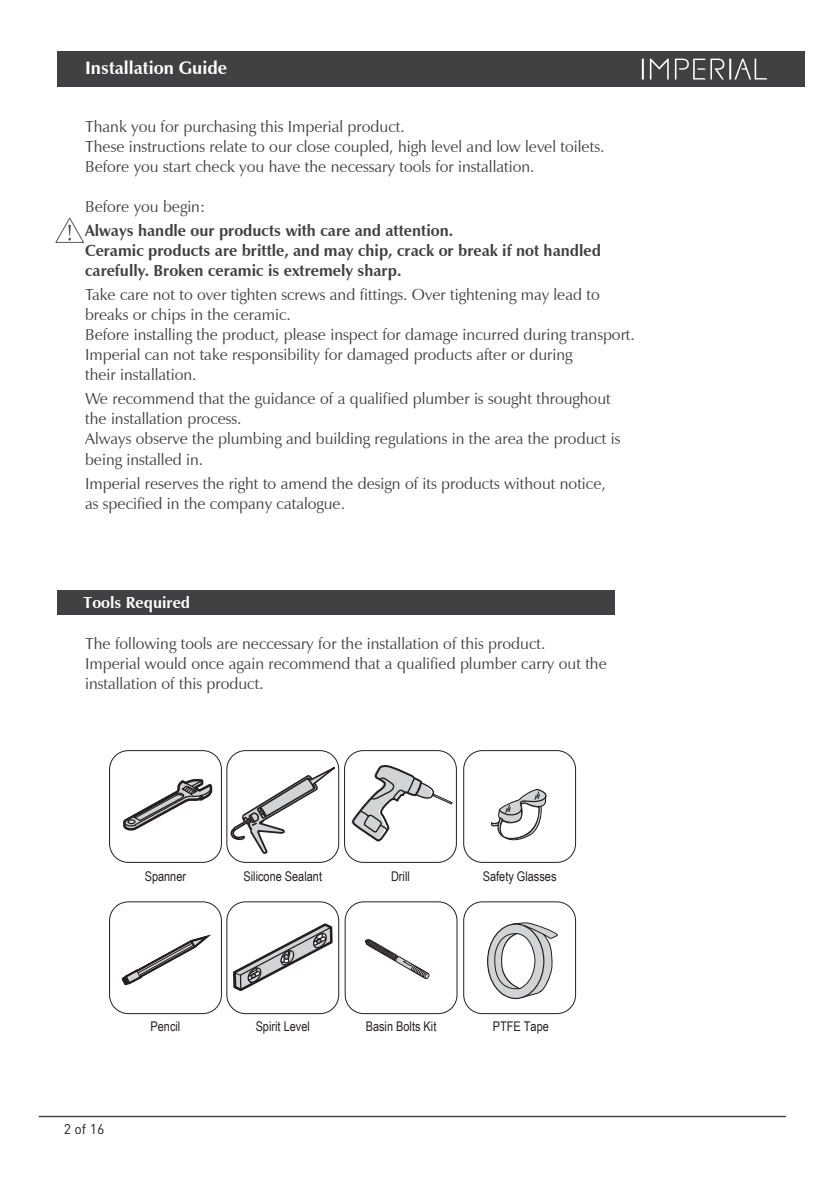
<style>
.page{position:relative;width:840px;height:1191px;background:#fff}
.page>*{position:absolute;margin:0;border:0;box-sizing:border-box;transform-origin:0 0}
.t1{font:700 18px "Zapf Humanist 601 BT";color:#fff}
.t2{font:16px/20px "Zapf Humanist 601 BT";color:#414042}
.t3{font:700 16px/20px "Zapf Humanist 601 BT";color:#414042}
.t4{font:700 16px "Zapf Humanist 601 BT";color:#fff}
.t5{font:14px "DIN";color:#231f20}
.t6{font:13.4px "Arial Narrow";color:#231f20}
.t7{font:13.4px "Arial Narrow";color:#221f1f}
</style>
<div class="page">
<div style="left:57px;top:590px;width:557px;height:25px;background:#414042"></div>
<div style="left:57px;top:52px;width:746px;height:35px;background:#414042"></div>
<svg style="left:55px;top:217px;width:29px;height:26px"></svg>
<div style="left:226px;top:901px;width:113px;height:112px;border:1px solid #231f20;border-radius:19px"></div>
<svg style="left:231px;top:923px;width:103px;height:92px"></svg>
<div style="left:109px;top:901px;width:112px;height:112px;border:1px solid #231f20;border-radius:19px"></div>
<svg style="left:121px;top:934px;width:90px;height:52px"></svg>
<svg style="left:122px;top:750px;width:91px;height:81px"></svg>
<div style="left:109px;top:750px;width:112px;height:112px;border:1px solid #231f20;border-radius:19px"></div>
<div style="left:226px;top:750px;width:113px;height:112px;border:1px solid #231f20;border-radius:19px"></div>
<div style="left:344px;top:750px;width:112px;height:112px;border:1px solid #231f20;border-radius:19px"></div>
<svg style="left:228px;top:758px;width:225px;height:97px"></svg>
<div style="left:345px;top:901px;width:112px;height:112px;border:1px solid #231f20;border-radius:19px"></div>
<svg style="left:364px;top:939px;width:66px;height:41px"></svg>
<div style="left:463px;top:901px;width:112px;height:112px;border:1px solid #231f20;border-radius:19px"></div>
<div style="left:463px;top:750px;width:112px;height:112px;border:1px solid #231f20;border-radius:19px"></div>
<svg style="left:491px;top:788px;width:55px;height:53px"></svg>
<svg style="left:487px;top:924px;width:56px;height:74px"></svg>
<svg style="left:492px;top:922px;width:66px;height:76px"></svg>
<hr style="left:39px;top:1115px;width:746px;height:2px;background:#414042">
<hr style="left:641px;top:59px;width:2px;height:21px;background:#fff">
<svg style="left:649px;top:59px;width:19px;height:21px"></svg>
<hr style="left:728px;top:59px;width:2px;height:21px;background:#fff">
<svg style="left:674px;top:59px;width:50px;height:21px"></svg>
<svg style="left:734px;top:59px;width:32px;height:21px"></svg>
<p class="t1" style="left:85px;top:57px;width:143px">Installation Guide</p>
<p class="t2" style="left:85px;top:117px;width:520px">Thank you for purchasing this Imperial product.<br>These instructions relate to our close coupled, high level and low level toilets.<br>Before you start check you have the necessary tools for installation.</p>
<p class="t2" style="left:85px;top:197px;width:122px">Before you begin:</p>
<p class="t3" style="left:85px;top:221px;width:517px">Always handle our products with care and attention.<br>Ceramic products are brittle, and may chip, crack or break if not handled carefully. Broken ceramic is extremely sharp.</p>
<p class="t2" style="left:85px;top:285px;width:551px">Take care not to over tighten screws and fittings. Over tightening may lead to breaks or chips in the ceramic.<br>Before installing the product, please inspect for damage incurred during transport.<br>Imperial can not take responsibility for damaged products after or during<br>their installation.</p>
<p class="t2" style="left:85px;top:389px;width:536px">We recommend that the guidance of a qualified plumber is sought throughout the installation process.<br>Always observe the plumbing and building regulations in the area the product is being installed in.</p>
<p class="t2" style="left:85px;top:473px;width:522px">Imperial reserves the right to amend the design of its products without notice, as specified in the company catalogue.</p>
<p class="t4" style="left:83px;top:593px;width:108px">Tools Required</p>
<p class="t2" style="left:85px;top:633px;width:523px">The following tools are neccessary for the installation of this product.<br>Imperial would once again recommend that a qualified plumber carry out the installation of this product.</p>
<p class="t7" style="left:145px;top:866px;width:43px">Spanner</p>
<p class="t6" style="left:243px;top:866px;width:80px">Silicone Sealant</p>
<p class="t6" style="left:391px;top:866px;width:20px">Drill</p>
<p class="t6" style="left:482px;top:866px;width:75px">Safety Glasses</p>
<p class="t5" style="left:64px;top:1120px;width:42px">2 of 16</p>
<p class="t6" style="left:150px;top:1016px;width:31px">Pencil</p>
<p class="t6" style="left:255px;top:1016px;width:56px">Spirit Level</p>
<p class="t6" style="left:365px;top:1016px;width:72px">Basin Bolts Kit</p>
<p class="t6" style="left:492px;top:1016px;width:57px">PTFE Tape</p>
</div>
